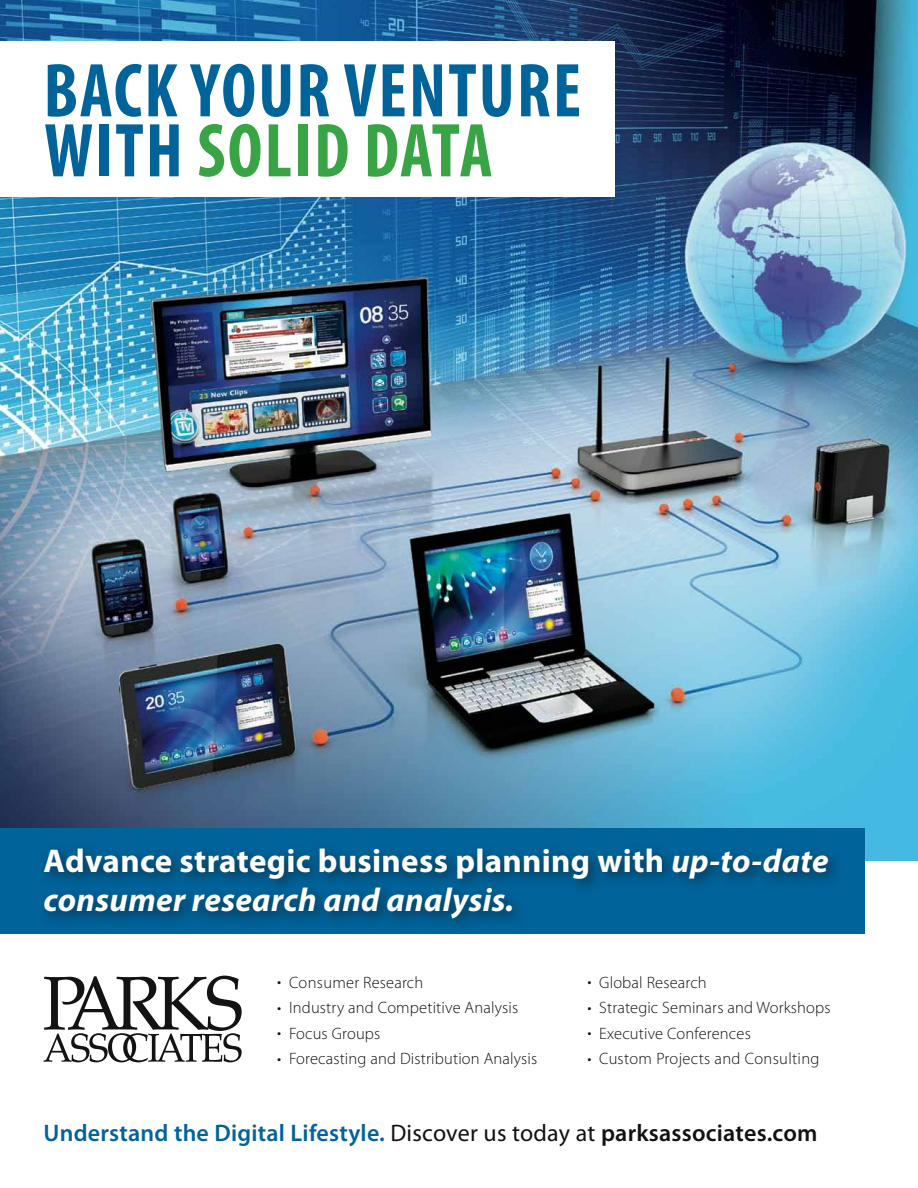
<style>
.page{position:relative;width:918px;height:1188px;background:#fff}
.page>*{position:absolute;margin:0;border:0;box-sizing:border-box;transform-origin:0 0}
.t1{font:700 condensed 77.1px/60px "Myriad Pro";letter-spacing:.03em;color:#00639a;scale:.93 1}
.t2{font:italic 700 33px/39.6px "Myriad Pro";letter-spacing:.01em;color:#fff}
.t3{font:600 24px "Myriad Pro";letter-spacing:.01em;color:#00639a}
.t4{font:300 16.5px "Myriad Pro";letter-spacing:.01em;color:#121212}
.s1{color:#39a446}
.s2{font-style:normal}
.s3{font-weight:400;color:#121212}
.s4{color:#121212}
</style>
<div class="page">
<img style="left:0;top:0;width:918px;height:861px">
<div style="left:0;top:828px;width:864px;height:105px;background:#00639a"></div>
<div style="left:0;top:42px;width:614px;height:155px;background:#fff"></div>
<div style="left:38px;top:842px;width:806px;height:92px;background:#121212;opacity:.57"></div>
<svg style="left:44px;top:976px;width:198px;height:86px"></svg>
<h1 class="t1" style="left:44px;top:59px;width:580px">BACK YOUR VENTURE<br>WITH <span class="s1">SOLID DATA</span></h1>
<h2 class="t2" style="left:44px;top:840px;width:787px"><span class="s2">Advance strategic business planning with</span> up-to-date consumer research and analysis.</h2>
<p class="t4" style="left:277px;top:973px;width:148px">• Consumer Research</p>
<p class="t4" style="left:277px;top:998px;width:243px">• I ndustry and Competitive Analysis</p>
<p class="t4" style="left:277px;top:1024px;width:105px">• Focus Groups</p>
<p class="t4" style="left:277px;top:1049px;width:262px">• Forecasting and Distribution Analysis</p>
<p class="t4" style="left:587px;top:973px;width:121px">• Global Research</p>
<p class="t4" style="left:587px;top:998px;width:245px">• Strategic Seminars and Workshops</p>
<p class="t4" style="left:587px;top:1023px;width:165px">• Executive Conferences</p>
<p class="t4" style="left:587px;top:1049px;width:234px">• Custom Projects and Consulting</p>
<h3 class="t3" style="left:44px;top:1118px;width:776px">Understand the Digital Lifestyle. <span class="s3">Discover us today at</span> <span class="s4">parksassociates.com</span></h3>
</div>
